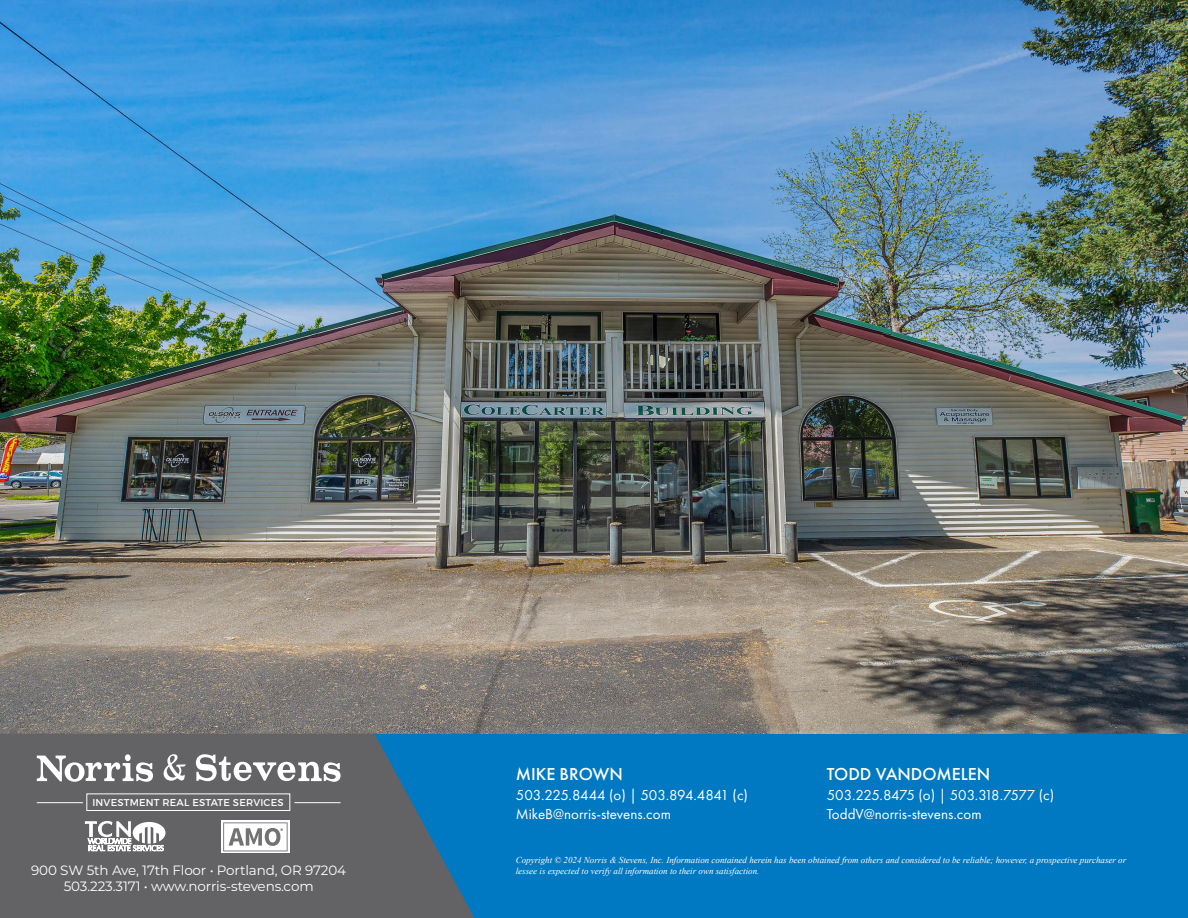
<style>
.page{position:relative;width:1188px;height:918px;background:#fff}
.page>*{position:absolute;margin:0;border:0;box-sizing:border-box;transform-origin:0 0}
.Subheaders{font:500 18px "Futura PT";color:#fff}
.Body{font:15px "Futura PT";color:#fff}
.Body-2{font:15px "Futura PT";letter-spacing:-.03em;color:#fff}
.Subheaders-2{font:13.5px "Montserrat";letter-spacing:-.01em;color:#fff}
.t1{font:9.9px "Montserrat";letter-spacing:.02em;color:#fff}
.t2{font:italic 9px "Times New Roman";color:#fff}
</style>
<div class="page">
<div style="left:0;top:734px;width:1188px;height:184px;background:#0079c2"></div>
<img style="left:0;top:0;width:1188px;height:734px">
<svg style="left:0;top:734px;width:475px;height:184px;background:#576672"></svg>
<svg style="left:37px;top:754px;width:116px;height:28px;background:#9a9a9c"></svg>
<svg style="left:196px;top:754px;width:145px;height:28px;background:#9a9a9c"></svg>
<svg style="left:164px;top:754px;width:22px;height:27px"></svg>
<div style="left:87px;top:794px;width:203px;height:17px;border:1px solid #fff"></div>
<hr style="left:37px;top:802px;width:46px;height:1px;background:#fff">
<hr style="left:294px;top:802px;width:47px;height:1px;background:#fff">
<svg style="left:85px;top:821px;width:80px;height:31px;background:#b3b3b4"></svg>
<svg style="left:221px;top:821px;width:68px;height:32px"></svg>
<svg style="left:223px;top:822px;width:65px;height:29px;background:#cfd0cf"></svg>
<p class="t1" style="left:92px;top:796px;width:193px">INVESTMENT REAL ESTATE SERVICES</p>
<p class="Subheaders" style="left:516px;top:764px;width:109px">MIKE BROWN</p>
<p class="Body" style="left:516px;top:786px;width:234px">503.225.8444 (o) | 503.894.4841 (c)</p>
<p class="Body" style="left:516px;top:806px;width:157px">MikeB@norris-stevens.com</p>
<p class="Subheaders" style="left:827px;top:764px;width:165px">TODD VANDOMELEN</p>
<p class="Body-2" style="left:827px;top:786px;width:229px">503.225.8475 (o) | 503.318.7577 (c)</p>
<p class="Body" style="left:827px;top:806px;width:156px">ToddV@norris-stevens.com</p>
<p class="t2" style="left:516px;top:854px;width:612px">Copyright © 2024 Norris &amp; Stevens, Inc. Information contained herein has been obtained from others and considered to be reliable; however, a prospective purchaser or</p>
<p class="Subheaders-2" style="left:31px;top:861px;width:316px">900 SW 5th Ave, 17th Floor • Portland, OR 97204</p>
<p class="t2" style="left:516px;top:864px;width:245px">lessee is expected to verify all information to their own satisfaction.</p>
<p class="Subheaders-2" style="left:64px;top:877px;width:251px">503.223.3171 • www.norris-stevens.com</p>
</div>
